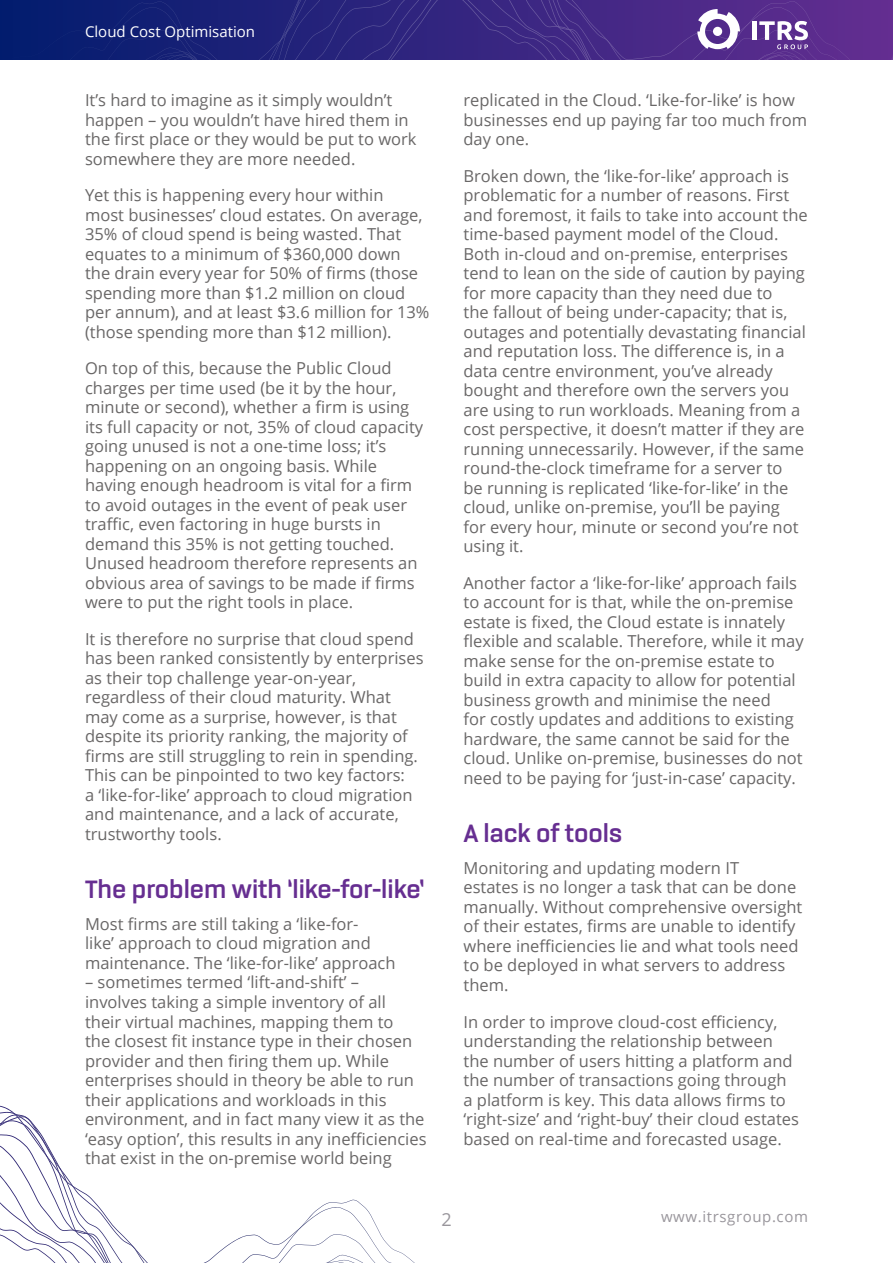
<style>
.page{position:relative;width:893px;height:1263px;background:#fff}
.page>*{position:absolute;margin:0;border:0;box-sizing:border-box;transform-origin:0 0}
.t1{font:700 27px "Rogan";color:#662e91}
.t2{font:18px "Open Sans";color:#99969c}
.t3{font:16.5px/19.5px "Open Sans";color:#696767}
.t4{font:15px "Open Sans";color:#fff}
.t5{font:15px "Open Sans";letter-spacing:.04em;color:#99969c}
</style>
<div class="page">
<svg style="left:0;top:0;width:893px;height:60px;background:#32267f"></svg>
<svg style="left:0;top:1105px;width:415px;height:158px"></svg>
<hr style="left:752px;top:21px;width:4px;height:19px;background:#fff">
<svg style="left:697px;top:9px;width:43px;height:40px"></svg>
<div style="left:713px;top:27px;width:9px;height:9px;background:#fff;border-radius:50%"></div>
<svg style="left:759px;top:21px;width:49px;height:28px"></svg>
<p class="t4" style="left:85px;top:21px;width:172px">Cloud Cost Optimisation</p>
<p class="t3" style="left:85px;top:90px;width:333px">It’s hard to imagine as it simply wouldn’t happen – you wouldn’t have hired them in the first place or they would be put to work somewhere they are more needed.</p>
<p class="t3" style="left:85px;top:185px;width:346px">Yet this is happening every hour within<br>most businesses’ cloud estates. On average, 35% of cloud spend is being wasted. That equates to a minimum of $360,000 down the drain every year for 50% of firms (those spending more than $1.2 million on cloud per annum), and at least $3.6 million for 13% (those spending more than $12 million).</p>
<p class="t3" style="left:85px;top:358px;width:340px">On top of this, because the Public Cloud charges per time used (be it by the hour, minute or second), whether a firm is using its full capacity or not, 35% of cloud capacity going unused is not a one-time loss; it’s happening on an ongoing basis. While having enough headroom is vital for a firm to avoid outages in the event of peak user traffic, even factoring in huge bursts in demand this 35% is not getting touched.<br>Unused headroom therefore represents an obvious area of savings to be made if firms were to put the right tools in place.</p>
<p class="t3" style="left:85px;top:629px;width:340px">It is therefore no surprise that cloud spend has been ranked consistently by enterprises as their top challenge year-on-year, regardless of their cloud maturity. What may come as a surprise, however, is that despite its priority ranking, the majority of firms are still struggling to rein in spending.<br>This can be pinpointed to two key factors:<br>a ‘like-for-like’ approach to cloud migration and maintenance, and a lack of accurate, trustworthy tools.</p>
<h1 class="t1" style="left:85px;top:874px;width:341px">The problem with ‘like-for-like’</h1>
<p class="t3" style="left:85px;top:914px;width:312px">Most firms are still taking a ‘like-for-<br>like’ approach to cloud migration and maintenance. The ‘like-for-like’ approach</p>
<p class="t3" style="left:85px;top:972px;width:343px">– sometimes termed ‘lift-and-shift’ –<br>involves taking a simple inventory of all<br>their virtual machines, mapping them to<br>the closest fit instance type in their chosen provider and then firing them up. While enterprises should in theory be able to run their applications and workloads in this environment, and in fact many view it as the ‘easy option’, this results in any inefficiencies that exist in the on-premise world being</p>
<p class="t3" style="left:463px;top:90px;width:345px">replicated in the Cloud. ‘Like-for-like’ is how businesses end up paying far too much from day one.</p>
<p class="t3" style="left:463px;top:166px;width:346px">Broken down, the ‘like-for-like’ approach is problematic for a number of reasons. First and foremost, it fails to take into account the time-based payment model of the Cloud.<br>Both in-cloud and on-premise, enterprises tend to lean on the side of caution by paying for more capacity than they need due to<br>the fallout of being under-capacity; that is, outages and potentially devastating financial and reputation loss. The difference is, in a data centre environment, you’ve already bought and therefore own the servers you are using to run workloads. Meaning from a cost perspective, it doesn’t matter if they are running unnecessarily. However, if the same round-the-clock timeframe for a server to<br>be running is replicated ‘like-for-like’ in the cloud, unlike on-premise, you’ll be paying<br>for every hour, minute or second you’re not using it.</p>
<p class="t3" style="left:463px;top:573px;width:342px">Another factor a ‘like-for-like’ approach fails to account for is that, while the on-premise estate is fixed, the Cloud estate is innately flexible and scalable. Therefore, while it may make sense for the on-premise estate to build in extra capacity to allow for potential business growth and minimise the need<br>for costly updates and additions to existing hardware, the same cannot be said for the cloud. Unlike on-premise, businesses do not need to be paying for ‘just-in-case’ capacity.</p>
<h1 class="t1" style="left:463px;top:818px;width:160px">A lack of tools</h1>
<p class="t3" style="left:463px;top:858px;width:340px">Monitoring and updating modern IT<br>estates is no longer a task that can be done manually. Without comprehensive oversight of their estates, firms are unable to identify where inefficiencies lie and what tools need to be deployed in what servers to address them.</p>
<p class="t3" style="left:463px;top:1011px;width:337px">In order to improve cloud-cost efficiency, understanding the relationship between the number of users hitting a platform and the number of transactions going through a platform is key. This data allows firms to ‘right-size’ and ‘right-buy’ their cloud estates based on real-time and forecasted usage.</p>
<p class="t2" style="left:441px;top:1207px;width:12px">2</p>
<p class="t5" style="left:661px;top:1206px;width:148px">www.itrsgroup.com</p>
</div>
